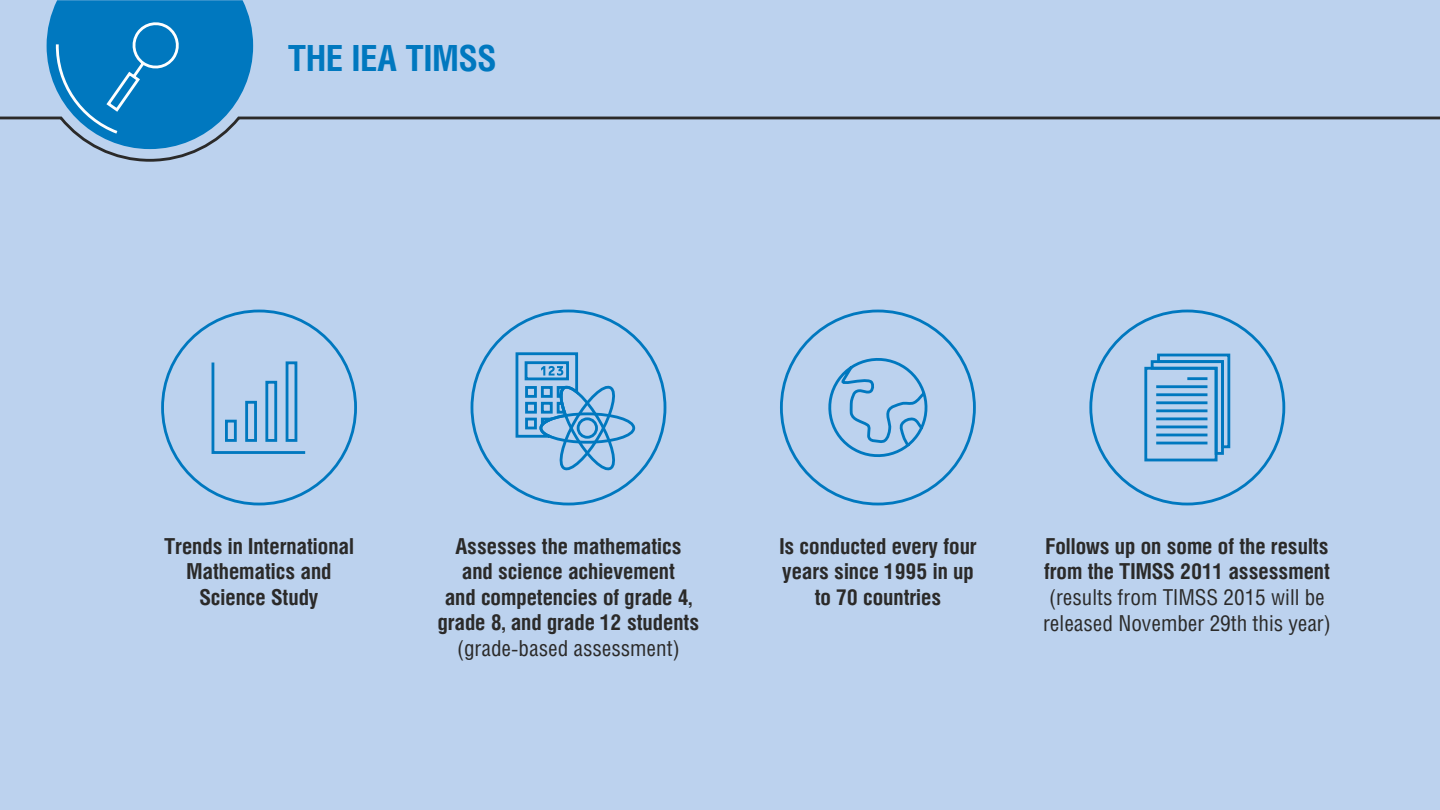
<style>
.page{position:relative;width:1440px;height:810px;background:#bcd2ee}
.page>*{position:absolute;margin:0;border:0;box-sizing:border-box;transform-origin:0 0}
.t1{font:700 36px "Helios Cond";color:#0078bf}
.t2{font:700 22px/25.6px "Helios Cond";color:#2b2a29;text-align:center}
.t3{font:22px/26px "Helios Cond";color:#2b2a29}
</style>
<div class="page">
<h1 class="t1" style="left:288px;top:42px;width:210px">THE IEA TIMSS</h1>
<p class="t2" style="left:164px;top:534px;width:191px">Trends in International<br>Mathematics and<br>Science Study</p>
<p class="t2" style="left:438px;top:534px;width:263px">Assesses the mathematics and science achievement<br>and competencies of grade 4, grade 8, and grade 12 students</p>
<p class="t3" style="left:457px;top:637px;width:224px">(grade-based assessment)</p>
<p class="t2" style="left:779px;top:534px;width:199px">Is conducted every four years since 1995 in up to 70 countries</p>
<p class="t2" style="left:1044px;top:534px;width:287px;text-align:left">Follows up on some of the results from the TIMSS 2011 assessment</p>
<p class="t3" style="left:1043px;top:585px;width:289px">(results from TIMSS 2015 will be released November 29th this year)</p>
</div>
